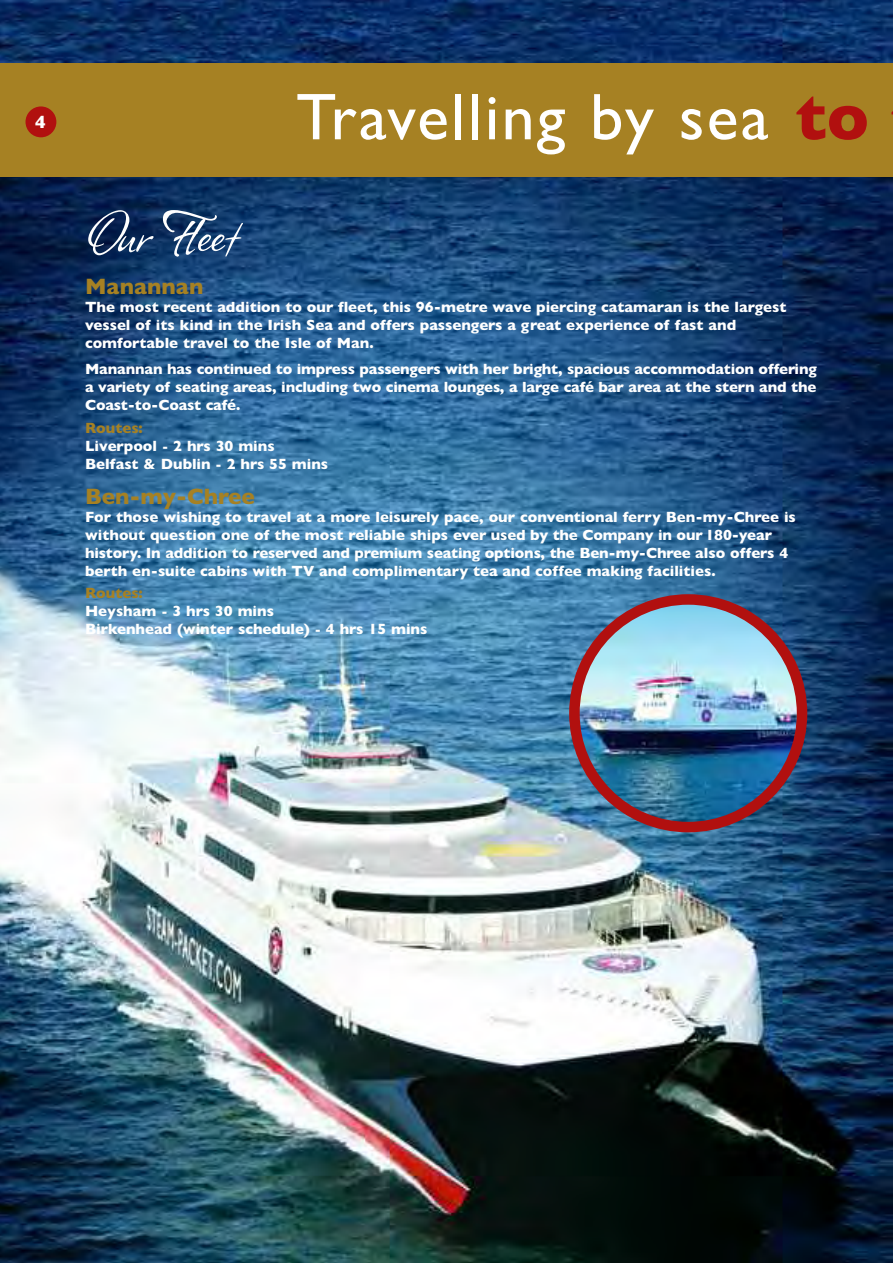
<style>
.page{position:relative;width:893px;height:1263px;background:#fff}
.page>*{position:absolute;margin:0;border:0;box-sizing:border-box;transform-origin:0 0}
.t1{font:67.5px "Allison ROB";color:#fff}
.t2{font:66.15px "Gill Sans";letter-spacing:.035em;color:#fff}
.t3{font:700 22.5px "Gill Sans";color:#a68123}
.t4{font:700 18px "Gill Sans";color:#fff}
.t5{font:700 15px/18px "Gill Sans";color:#fff}
.s1{font-weight:700;color:#b1100f}
.s2{color:#a68123}
.s3{font-size:12.75px}
</style>
<div class="page">
<img style="left:0;top:0;width:893px;height:1263px">
<div style="left:0;top:64px;width:893px;height:113px;background:#a68123"></div>
<div style="left:26px;top:106px;width:30px;height:31px;background:#b1100f;border-radius:50%"></div>
<img style="left:569px;top:594px;width:238px;height:238px">
<p class="t4" style="left:35px;top:112px;width:12px">4</p>
<h2 class="t2" style="left:296px;top:78px;width:574px">Travelling by sea <span class="s1">to</span></h2>
<h1 class="t1" style="left:85px;top:196px;width:156px">Our Fleet</h1>
<h3 class="t3" style="left:85px;top:273px;width:120px">Manannan</h3>
<p class="t5" style="left:85px;top:298px;width:703px">The most recent addition to our fleet, this 96-metre wave piercing catamaran is the largest vessel of its kind in the Irish Sea and offers passengers a great experience of fast and comfortable travel to the Isle of Man.</p>
<p class="t5" style="left:85px;top:360px;width:733px;text-align:justify">Manannan has continued to impress passengers with her bright, spacious accommodation offering a variety of seating areas, including two cinema lounges, a large café bar area at the stern and the Coast-to-Coast café.</p>
<p class="t5" style="left:85px;top:418px;width:245px"><span class="s2">Routes:<br></span>Liverpool <span class="s3">-</span> 2 hrs 30 mins<br>Belfast &amp; Dublin <span class="s3">-</span> 2 hrs 55 mins</p>
<h3 class="t3" style="left:85px;top:483px;width:172px">Ben-my-Chree</h3>
<p class="t5" style="left:85px;top:507px;width:712px">For those wishing to travel at a more leisurely pace, our conventional ferry Ben-my-Chree is without question one of the most reliable ships ever used by the Company in our 180-year history. In addition to reserved and premium seating options, the Ben-my-Chree also offers 4 berth en-suite cabins with TV and complimentary tea and coffee making facilities.</p>
<p class="t5" style="left:85px;top:584px;width:344px"><span class="s2">Routes:<br></span>Heysham <span class="s3">-</span> 3 hrs 30 mins<br>Birkenhead (winter schedule) <span class="s3">-</span> 4 hrs 15 mins</p>
</div>
